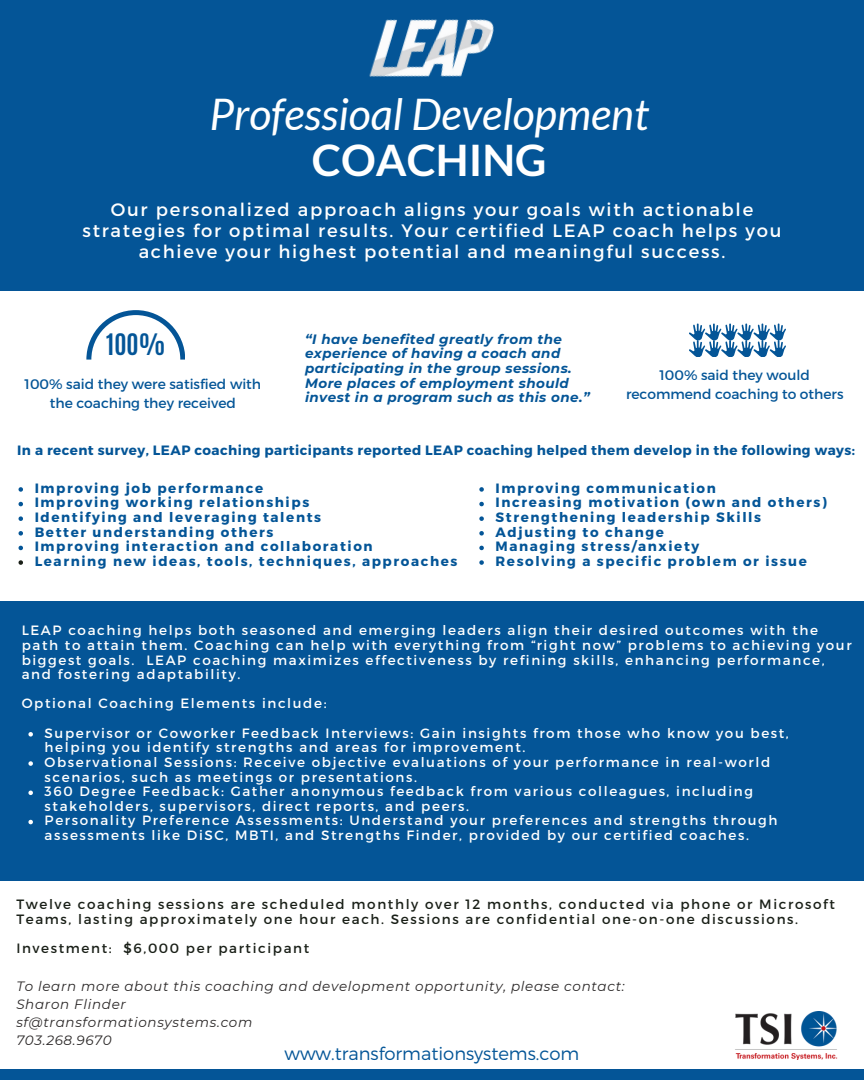
<style>
.page{position:relative;width:864px;height:1080px;background:#045597}
.page>*{position:absolute;margin:0;border:0;box-sizing:border-box;transform-origin:0 0}
.t1{font:italic 43.5px/46.2px "Lato";color:#fff;text-align:center}
.t2{font:700 24.75px "Antonio";color:#045597}
.t3{font:18px/21.3px "Montserrat";letter-spacing:.095em;color:#fff;text-align:center}
.t4{font:300 18px "Montserrat";color:#045597}
.t5{font:300 15px "Montserrat";color:#1a2018}
.t6{font:13.8px/19.2px "Montserrat";color:#045597;text-align:center}
.t7{font:13.5px/14.7px "Montserrat";letter-spacing:.12em;color:#fff}
.t8{font:700 13.5px "Montserrat";letter-spacing:.12em;color:#045597}
.t9{font:13.5px/14.7px "Montserrat";letter-spacing:.12em;color:#1a2018}
.t10{font:italic 700 13.5px/14.7px "Montserrat";letter-spacing:.03em;color:#045597}
.t11{font:italic 13.5px "Montserrat";letter-spacing:.05em;color:#2a2727}
.t12{font:700 13.5px "Montserrat";letter-spacing:.03em;color:#045597}
.s1{font-weight:700;font-style:normal}
</style>
<div class="page">
<div style="left:0;top:291px;width:864px;height:777px;background:#fff"></div>
<img style="left:735px;top:1011px;width:102px;height:49px">
<img style="left:369px;top:19px;width:125px;height:58px">
<div style="left:0;top:601px;width:864px;height:280px;background:#045597"></div>
<svg style="left:28px;top:732px;width:5px;height:5px"></svg>
<svg style="left:28px;top:761px;width:5px;height:5px"></svg>
<svg style="left:28px;top:791px;width:5px;height:4px"></svg>
<svg style="left:28px;top:820px;width:5px;height:4px"></svg>
<svg style="left:689px;top:324px;width:80px;height:16px"></svg>
<svg style="left:86px;top:310px;width:99px;height:50px"></svg>
<svg style="left:479px;top:487px;width:5px;height:5px"></svg>
<svg style="left:479px;top:502px;width:5px;height:4px"></svg>
<svg style="left:479px;top:516px;width:5px;height:5px"></svg>
<svg style="left:479px;top:531px;width:5px;height:5px"></svg>
<svg style="left:479px;top:546px;width:5px;height:4px"></svg>
<svg style="left:479px;top:560px;width:5px;height:5px"></svg>
<svg style="left:19px;top:487px;width:4px;height:5px"></svg>
<svg style="left:19px;top:502px;width:4px;height:4px"></svg>
<svg style="left:19px;top:516px;width:4px;height:5px"></svg>
<svg style="left:19px;top:531px;width:4px;height:5px"></svg>
<svg style="left:19px;top:546px;width:4px;height:4px"></svg>
<svg style="left:19px;top:560px;width:4px;height:5px"></svg>
<p class="t1" style="left:210px;top:90px;width:441px">Professioal Development<br><span class="s1">COACHING</span></p>
<p class="t3" style="left:83px;top:198px;width:700px">Our personalized approach aligns your goals with actionable strategies for optimal results. Your certified LEAP coach helps you achieve your highest potential and meaningful success.</p>
<h2 class="t2" style="left:106px;top:327px;width:61px">100%</h2>
<p class="t6" style="left:25px;top:373px;width:238px">100% said they were satisfied with the coaching they received</p>
<h2 class="t10" style="left:305px;top:332px;width:286px">“I have benefited greatly from the experience of having a coach and participating in the group sessions.<br>More places of employment should invest in a program such as this one.”</h2>
<p class="t6" style="left:626px;top:365px;width:219px">100% said they would recommend coaching to others</p>
<p class="t12" style="left:17px;top:441px;width:839px">In a recent survey, LEAP coaching participants reported LEAP coaching helped them develop in the following ways:</p>
<p class="t8" style="left:496px;top:479px;width:222px">Improving communication</p>
<p class="t8" style="left:496px;top:494px;width:333px">Increasing motivation (own and others)</p>
<p class="t8" style="left:496px;top:508px;width:267px">Strengthening leadership Skills</p>
<p class="t8" style="left:496px;top:523px;width:170px">Adjusting to change</p>
<p class="t8" style="left:496px;top:538px;width:205px">Managing stress/anxiety</p>
<p class="t8" style="left:496px;top:552px;width:313px">Resolving a specific problem or issue</p>
<p class="t8" style="left:35px;top:479px;width:230px">Improving job performance</p>
<p class="t8" style="left:35px;top:494px;width:276px">Improving working relationships</p>
<p class="t8" style="left:35px;top:508px;width:288px">Identifying and leveraging talents</p>
<p class="t8" style="left:35px;top:523px;width:240px">Better understanding others</p>
<p class="t8" style="left:35px;top:538px;width:339px">Improving interaction and collaboration</p>
<p class="t8" style="left:35px;top:552px;width:424px">Learning new ideas, tools, techniques, approaches</p>
<p class="t7" style="left:22px;top:622px;width:831px">LEAP coaching helps both seasoned and emerging leaders align their desired outcomes with the path to attain them. Coaching can help with everything from “right now” problems to achieving your biggest goals. LEAP coaching maximizes effectiveness by refining skills, enhancing performance, and fostering adaptability.</p>
<p class="t7" style="left:22px;top:696px;width:306px">Optional Coaching Elements include:</p>
<p class="t7" style="left:45px;top:725px;width:746px">Supervisor or Coworker Feedback Interviews: Gain insights from those who know you best, helping you identify strengths and areas for improvement.</p>
<p class="t7" style="left:45px;top:754px;width:727px">Observational Sessions: Receive objective evaluations of your performance in real-world scenarios, such as meetings or presentations.</p>
<p class="t7" style="left:45px;top:783px;width:710px">360 Degree Feedback: Gather anonymous feedback from various colleagues, including stakeholders, supervisors, direct reports, and peers.</p>
<p class="t7" style="left:45px;top:813px;width:734px">Personality Preference Assessments: Understand your preferences and strengths through assessments like DiSC, MBTI, and Strengths Finder, provided by our certified coaches.</p>
<p class="t9" style="left:16px;top:896px;width:820px">Twelve coaching sessions are scheduled monthly over 12 months, conducted via phone or Microsoft<br>Teams, lasting approximately one hour each. Sessions are confidential one-on-one discussions.</p>
<p class="t9" style="left:16px;top:940px;width:294px">Investment: $6,000 per participant</p>
<p class="t5" style="left:256px;top:904px;width:479px">Provided by TSI, a Human Capital Services firm that specializes in</p>
<h1 class="t11" style="left:16px;top:978px;width:610px">To learn more about this coaching and development opportunity, please contact:</h1>
<h2 class="t11" style="left:16px;top:996px;width:111px">Sharon Flinder</h2>
<h3 class="t11" style="left:16px;top:1014px;width:238px">sf@transformationsystems.com</h3>
<p class="t11" style="left:16px;top:1032px;width:97px">703.268.9670</p>
<p class="t4" style="left:285px;top:1042px;width:296px">www.transformationsystems.com</p>
</div>
